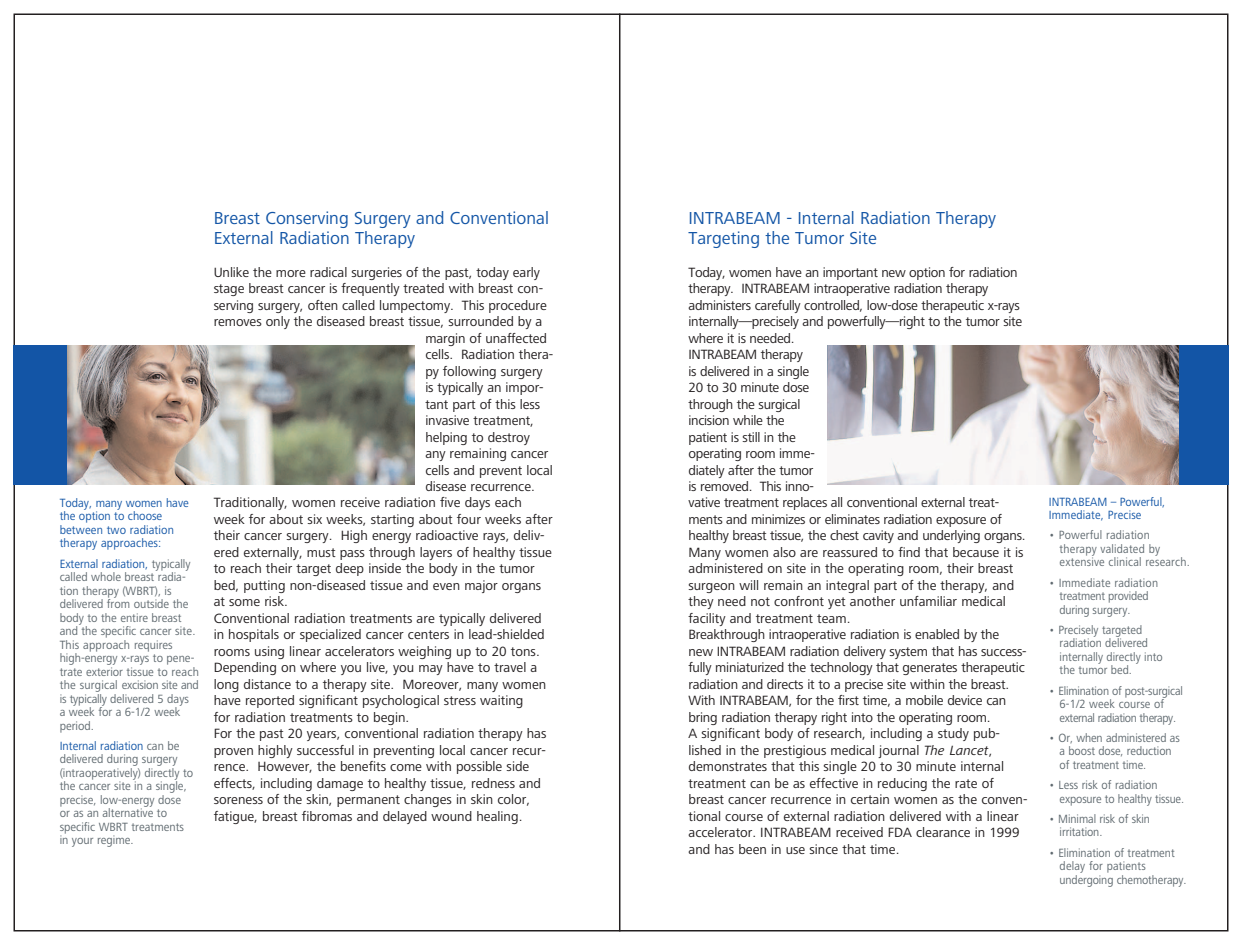
<style>
.page{position:relative;width:1242px;height:945px;background:#fff}
.page>*{position:absolute;margin:0;border:0;box-sizing:border-box;transform-origin:0 0}
.t1{font:18px/19.5px "Lino Frutiger Next";color:#1355a6}
.t2{font:13.8px/16.5px "Lino Frutiger Next";color:#231f20}
.t3{font:12.3px/13.5px "Lino Frutiger Next";color:#5f696f;scale:.94 1}
.t4{font:12.3px/13.5px "Lino Frutiger Next";color:#5f696f;scale:.92 1}
.t5{font:12.3px/13.5px "Lino Frutiger Next";letter-spacing:.01em;color:#1355a6;scale:.94 1}
.t6{font:12.3px/13.5px "Lino Frutiger Next";letter-spacing:.01em;color:#1355a6;scale:.92 1}
.s1{color:#1355a6}
.s2{font-style:italic}
</style>
<div class="page">
<img style="left:68px;top:345px;width:347px;height:140px">
<div style="left:14px;top:345px;width:54px;height:140px;background:#1355a6"></div>
<img style="left:827px;top:345px;width:352px;height:140px">
<div style="left:1179px;top:345px;width:49px;height:140px;background:#1355a6"></div>
<hr style="left:619px;top:13px;width:1px;height:918px;background:#231f20">
<p class="t5" style="left:60px;top:496px;width:139px">Today, many women have the option to choose between two radiation therapy approaches:</p>
<p class="t3" style="left:60px;top:557px;width:150px"><span class="s1">External radiation,</span> typically called whole breast radia&shy;tion therapy (WBRT), is delivered from outside the body to the entire breast and the specific cancer site.<br>This approach requires high-energy x-rays to pene&shy;trate exterior tissue to reach the surgical excision site and is typically delivered 5 days<br>a week for a 6-1/2 week period.</p>
<p class="t3" style="left:60px;top:739px;width:144px"><span class="s1">Internal radiation</span> can be delivered during surgery (intraoperatively) directly to the cancer site in a single, precise, low-energy dose or as an alternative to specific WBRT treatments in your regime.</p>
<h1 class="t1" style="left:214px;top:208px;width:337px">Breast Conserving Surgery and Conventional<br>External Radiation Therapy</h1>
<p class="t2" style="left:214px;top:264px;width:328px">Unlike the more radical surgeries of the past, today early</p>
<p class="t2" style="left:214px;top:280px;width:331px">stage breast cancer is frequently treated with breast con-</p>
<p class="t2" style="left:214px;top:297px;width:335px">serving surgery, often called lumpectomy. This procedure</p>
<p class="t2" style="left:214px;top:313px;width:330px">removes only the diseased breast tissue, surrounded by a</p>
<p class="t2" style="left:425px;top:330px;width:123px">margin of unaffected</p>
<p class="t2" style="left:425px;top:346px;width:129px">cells. Radiation thera-</p>
<p class="t2" style="left:425px;top:363px;width:119px">py following surgery</p>
<p class="t2" style="left:425px;top:379px;width:120px">is typically an impor-</p>
<p class="t2" style="left:425px;top:396px;width:116px">tant part of this less</p>
<p class="t2" style="left:425px;top:412px;width:110px">invasive treatment,</p>
<p class="t2" style="left:425px;top:429px;width:106px">helping to destroy</p>
<p class="t2" style="left:425px;top:445px;width:125px">any remaining cancer</p>
<p class="t2" style="left:425px;top:462px;width:129px">cells and prevent local</p>
<p class="t2" style="left:425px;top:478px;width:111px">disease recurrence.</p>
<p class="t2" style="left:214px;top:495px;width:310px">Traditionally, women receive radiation five days each</p>
<p class="t2" style="left:214px;top:511px;width:341px">week for about six weeks, starting about four weeks after</p>
<p class="t2" style="left:214px;top:528px;width:332px">their cancer surgery. High energy radioactive rays, deliv-</p>
<p class="t2" style="left:214px;top:544px;width:340px">ered externally, must pass through layers of healthy tissue</p>
<p class="t2" style="left:214px;top:561px;width:323px">to reach their target deep inside the body in the tumor</p>
<p class="t2" style="left:214px;top:577px;width:329px">bed, putting non-diseased tissue and even major organs</p>
<p class="t2" style="left:214px;top:594px;width:76px">at some risk.</p>
<p class="t2" style="left:214px;top:610px;width:330px">Conventional radiation treatments are typically delivered</p>
<p class="t2" style="left:214px;top:627px;width:333px">in hospitals or specialized cancer centers in lead-shielded</p>
<p class="t2" style="left:214px;top:643px;width:328px">rooms using linear accelerators weighing up to 20 tons.</p>
<p class="t2" style="left:214px;top:660px;width:325px">Depending on where you live, you may have to travel a</p>
<p class="t2" style="left:214px;top:676px;width:334px">long distance to a therapy site. Moreover, many women</p>
<p class="t2" style="left:214px;top:693px;width:311px">have reported significant psychological stress waiting</p>
<p class="t2" style="left:214px;top:709px;width:197px">for radiation treatments to begin.</p>
<p class="t2" style="left:214px;top:726px;width:334px">For the past 20 years, conventional radiation therapy has</p>
<p class="t2" style="left:214px;top:742px;width:334px">proven highly successful in preventing local cancer recur-</p>
<p class="t2" style="left:214px;top:759px;width:317px">rence. However, the benefits come with possible side</p>
<p class="t2" style="left:214px;top:775px;width:329px">effects, including damage to healthy tissue, redness and</p>
<p class="t2" style="left:214px;top:792px;width:318px">soreness of the skin, permanent changes in skin color,</p>
<p class="t2" style="left:214px;top:808px;width:310px">fatigue, breast fibromas and delayed wound healing.</p>
<h1 class="t1" style="left:688px;top:208px;width:309px">INTRABEAM - Internal Radiation Therapy<br>Targeting the Tumor Site</h1>
<p class="t2" style="left:688px;top:264px;width:341px">Today, women have an important new option for radiation therapy. INTRABEAM intraoperative radiation therapy administers carefully controlled, low-dose therapeutic x-rays internally—precisely and powerfully—right to the tumor site where it is needed.<br>INTRABEAM therapy<br>is delivered in a single<br>20 to 30 minute dose<br>through the surgical<br>incision while the<br>patient is still in the<br>operating room imme-<br>diately after the tumor<br>is removed. This inno-<br>vative treatment replaces all conventional external treat&shy;ments and minimizes or eliminates radiation exposure of healthy breast tissue, the chest cavity and underlying organs.<br>Many women also are reassured to find that because it is administered on site in the operating room, their breast surgeon will remain an integral part of the therapy, and they need not confront yet another unfamiliar medical facility and treatment team.<br>Breakthrough intraoperative radiation is enabled by the<br>new INTRABEAM radiation delivery system that has success&shy;fully miniaturized the technology that generates therapeutic radiation and directs it to a precise site within the breast.<br>With INTRABEAM, for the first time, a mobile device can bring radiation therapy right into the operating room.<br>A significant body of research, including a study pub&shy;lished in the prestigious medical journal <span class="s2">The Lancet</span>, demonstrates that this single 20 to 30 minute internal treatment can be as effective in reducing the rate of breast cancer recurrence in certain women as the conven&shy;tional course of external radiation delivered with a linear accelerator. INTRABEAM received FDA clearance in 1999 and has been in use since that time.</p>
<p class="t6" style="left:1049px;top:495px;width:128px">INTRABEAM – Powerful,<br>Immediate, Precise</p>
<p class="t4" style="left:1060px;top:529px;width:143px;text-indent:-11px">• Powerful radiation therapy validated by extensive clinical research.</p>
<p class="t4" style="left:1060px;top:576px;width:109px;text-indent:-11px">• Immediate radiation treatment provided during surgery.</p>
<p class="t4" style="left:1060px;top:623px;width:114px;text-indent:-11px">• Precisely targeted radiation delivered internally directly into the tumor bed.</p>
<p class="t4" style="left:1060px;top:684px;width:136px;text-indent:-11px">• Elimination of post-surgical<br>6-1/2 week course of external radiation therapy.</p>
<p class="t4" style="left:1060px;top:731px;width:132px;text-indent:-11px">• Or, when administered as a boost dose, reduction of treatment time.</p>
<p class="t4" style="left:1060px;top:778px;width:137px;text-indent:-11px">• Less risk of radiation exposure to healthy tissue.</p>
<p class="t4" style="left:1060px;top:812px;width:100px;text-indent:-11px">• Minimal risk of skin irritation.</p>
<p class="t4" style="left:1060px;top:846px;width:139px;text-indent:-11px">• Elimination of treatment delay for patients undergoing chemotherapy.</p>
</div>
